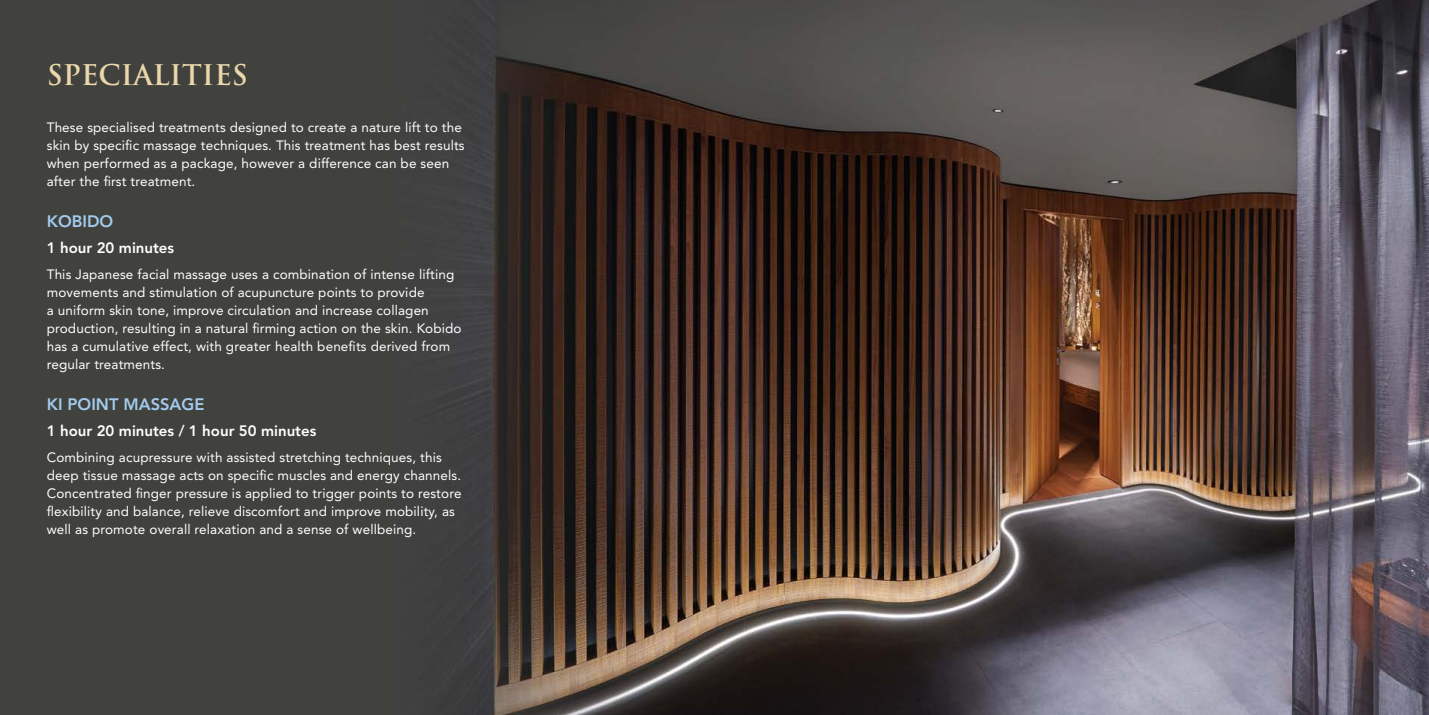
<style>
.page{position:relative;width:1429px;height:715px;background:#fff}
.page>*{position:absolute;margin:0;border:0;box-sizing:border-box;transform-origin:0 0}
.t1{font:700 27.75px "Trajan Pro";color:#ebd7ac}
.t2{font:800 16.5px "Avenir";color:#a2cbee}
.t3{font:800 15px "Avenir";color:#fff}
.t4{font:13.5px/18px "Avenir";letter-spacing:.01em;color:#fff}
</style>
<div class="page">
<img style="left:0;top:0;width:1429px;height:714px">
<h1 class="t1" style="left:47px;top:57px;width:203px">SPECIALITIES</h1>
<p class="t4" style="left:47px;top:118px;width:419px">These specialised treatments designed to create a nature lift to the skin by specific massage techniques. This treatment has best results when performed as a package, however a difference can be seen after the first treatment.</p>
<p class="t2" style="left:47px;top:212px;width:68px">KOBIDO</p>
<p class="t3" style="left:47px;top:238px;width:129px">1 hour 20 minutes</p>
<p class="t4" style="left:47px;top:265px;width:416px">This Japanese facial massage uses a combination of intense lifting movements and stimulation of acupuncture points to provide<br>a uniform skin tone, improve circulation and increase collagen production, resulting in a natural firming action on the skin. Kobido has a cumulative effect, with greater health benefits derived from regular treatments.</p>
<p class="t2" style="left:47px;top:395px;width:159px">KI POINT MASSAGE</p>
<p class="t3" style="left:47px;top:421px;width:271px">1 hour 20 minutes / 1 hour 50 minutes</p>
<p class="t4" style="left:47px;top:448px;width:416px">Combining acupressure with assisted stretching techniques, this deep tissue massage acts on specific muscles and energy channels.<br>Concentrated finger pressure is applied to trigger points to restore flexibility and balance, relieve discomfort and improve mobility, as well as promote overall relaxation and a sense of wellbeing.</p>
</div>
